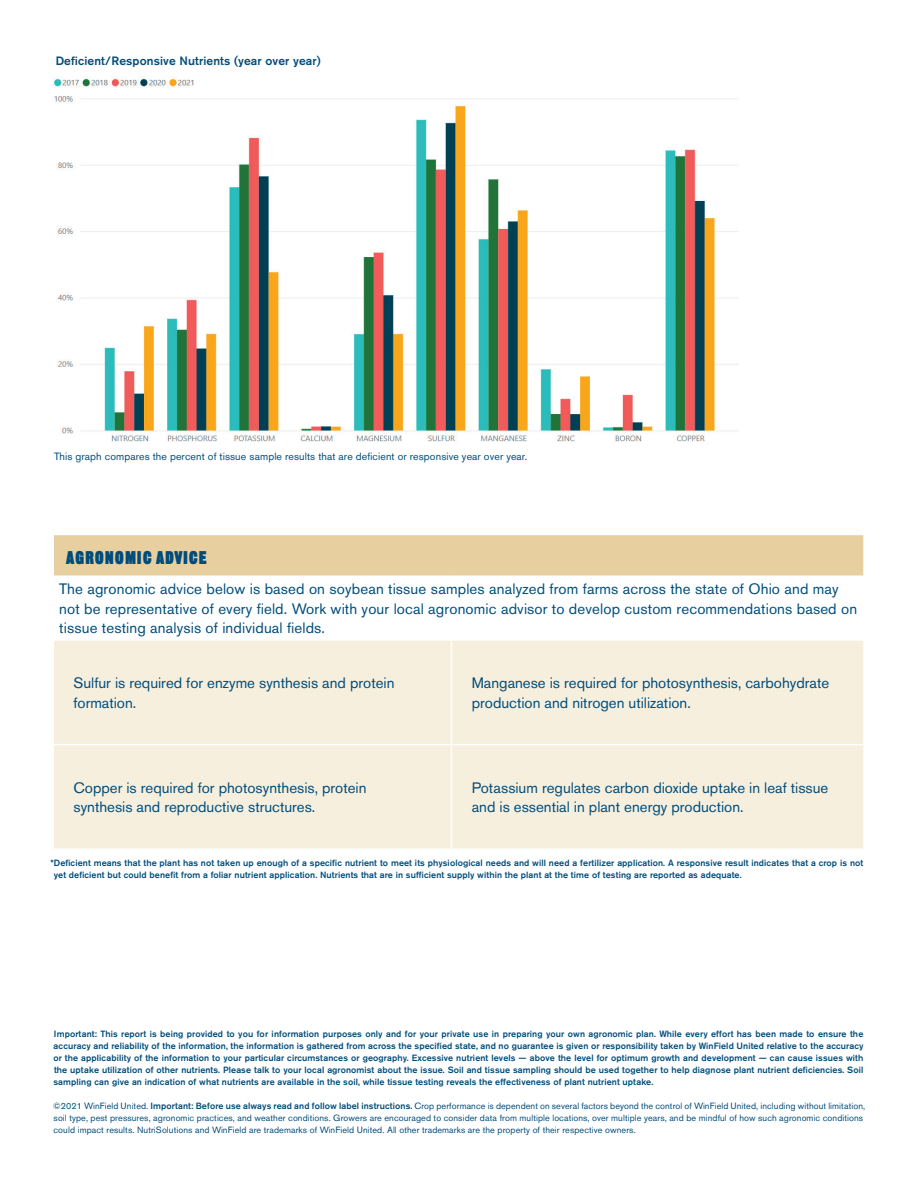
<style>
.page{position:relative;width:918px;height:1188px;background:#fff}
.page>*{position:absolute;margin:0;border:0;box-sizing:border-box;transform-origin:0 0}
.t1{font:900 18px "Sans Thirteen";letter-spacing:.08em;color:#004d7b}
.t2{font:15px/19.5px "Akzidenz Grotesk Std";color:#004d7b}
.t3{font:500 12px "Akzidenz Grotesk Std";letter-spacing:.01em;color:#004d7b}
.t4{font:10.5px "Akzidenz Grotesk Std";letter-spacing:.01em;color:#004d7b}
.t5{font:500 9px/12px "Akzidenz Grotesk Std";letter-spacing:.01em;color:#004d7b;text-align:justify}
.t6{font:9px/12px "Akzidenz Grotesk Std";letter-spacing:.01em;color:#004d7b}
.s1{font-weight:500}
</style>
<div class="page">
<img style="left:54px;top:78px;width:685px;height:364px">
<div style="left:54px;top:535px;width:809px;height:40px;background:#e8cfa0"></div>
<div style="left:54px;top:641px;width:809px;height:207px;background:#f7efde"></div>
<hr style="left:451px;top:641px;width:1px;height:103px;background:#fff">
<hr style="left:52px;top:744px;width:400px;height:1px;background:#fff">
<hr style="left:452px;top:744px;width:411px;height:1px;background:#fff">
<hr style="left:451px;top:745px;width:1px;height:103px;background:#fff">
<h3 class="t3" style="left:56px;top:53px;width:267px">Deficient/Responsive Nutrients (year over year)</h3>
<p class="t4" style="left:54px;top:450px;width:475px">This graph compares the percent of tissue sample results that are deficient or responsive year over year.</p>
<h1 class="t1" style="left:66px;top:547px;width:142px">AGRONOMIC ADVICE</h1>
<p class="t2" style="left:59px;top:579px;width:799px">The agronomic advice below is based on soybean tissue samples analyzed from farms across the state of Ohio and may not be representative of every field. Work with your local agronomic advisor to develop custom recommendations based on tissue testing analysis of individual fields.</p>
<h2 class="t2" style="left:74px;top:673px;width:322px">Sulfur is required for enzyme synthesis and protein formation.</h2>
<h2 class="t2" style="left:472px;top:673px;width:359px">Manganese is required for photosynthesis, carbohydrate production and nitrogen utilization.</h2>
<h2 class="t2" style="left:74px;top:778px;width:295px">Copper is required for photosynthesis, protein synthesis and reproductive structures.</h2>
<h2 class="t2" style="left:472px;top:778px;width:358px">Potassium regulates carbon dioxide uptake in leaf tissue and is essential in plant energy production.</h2>
<p class="t5" style="left:54px;top:857px;width:811px;text-indent:-3px">*Deficient means that the plant has not taken up enough of a specific nutrient to meet its physiological needs and will need a fertilizer application. A responsive result indicates that a crop is not yet deficient but could benefit from a foliar nutrient application. Nutrients that are in sufficient supply within the plant at the time of testing are reported as adequate.</p>
<p class="t5" style="left:53px;top:1028px;width:812px">Important: This report is being provided to you for information purposes only and for your private use in preparing your own agronomic plan. While every effort has been made to ensure the accuracy and reliability of the information, the information is gathered from across the specified state, and no guarantee is given or responsibility taken by WinField United relative to the accuracy or the applicability of the information to your particular circumstances or geography. Excessive nutrient levels — above the level for optimum growth and development — can cause issues with the uptake utilization of other nutrients. Please talk to your local agronomist about the issue. Soil and tissue sampling should be used together to help diagnose plant nutrient deficiencies. Soil sampling can give an indication of what nutrients are available in the soil, while tissue testing reveals the effectiveness of plant nutrient uptake.</p>
<p class="t6" style="left:53px;top:1100px;width:814px">©2021 WinField United. <span class="s1">Important: Before use always read and follow label instructions.</span> Crop performance is dependent on several factors beyond the control of WinField United, including without limitation, soil type, pest pressures, agronomic practices, and weather conditions. Growers are encouraged to consider data from multiple locations, over multiple years, and be mindful of how such agronomic conditions could impact results. NutriSolutions and WinField are trademarks of WinField United. All other trademarks are the property of their respective owners.</p>
</div>
